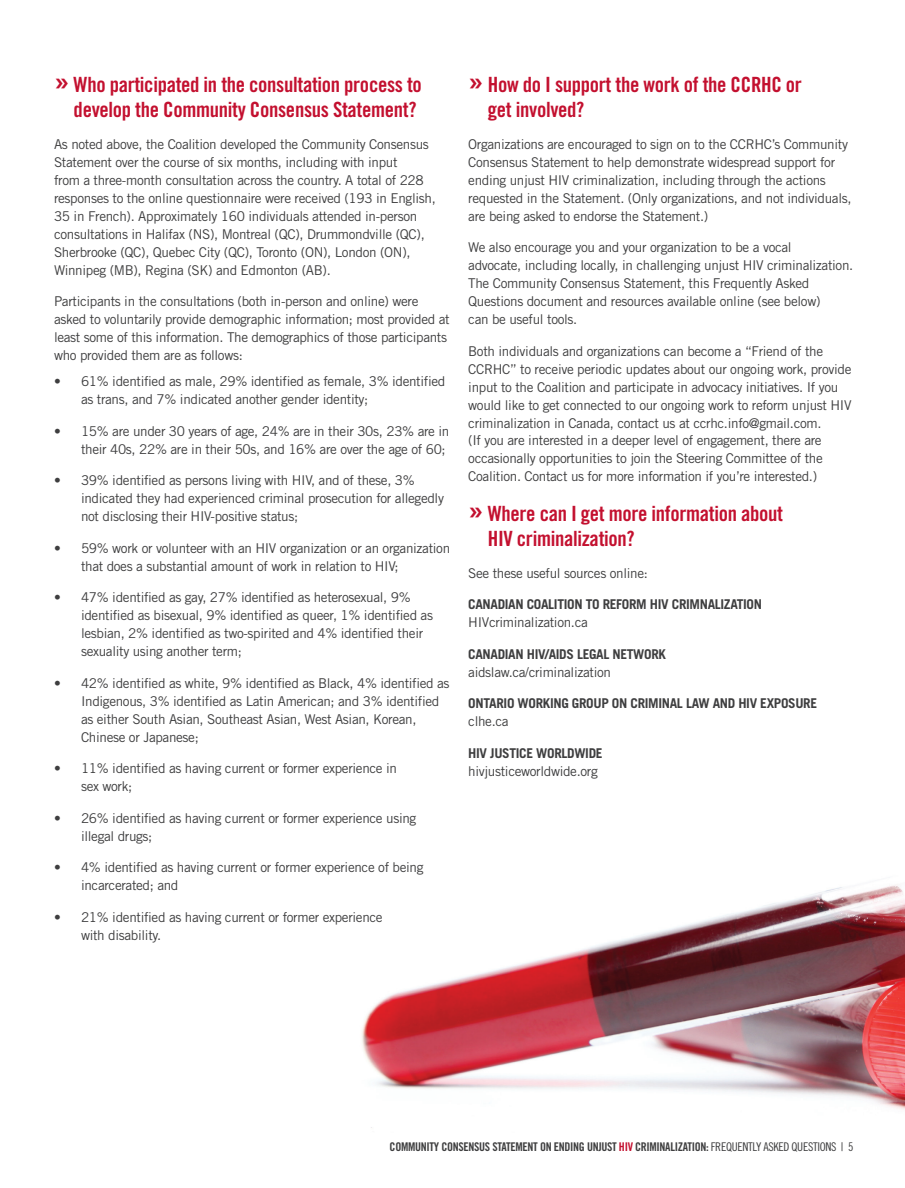
<style>
.page{position:relative;width:905px;height:1188px;background:#fff}
.page>*{position:absolute;margin:0;border:0;box-sizing:border-box;transform-origin:0 0}
.t1{font:21px/25.5px "Trade Gothic Bold Cond Twenty";letter-spacing:-.015em;color:#c3102f}
.t2{font:13.5px/18px "Trade Gothic";letter-spacing:-.025em;color:#3e3e3f}
.t3{font:700 13.5px "Trade Gothic";letter-spacing:-.025em;color:#3e3e3f}
.t4{font:12px "Trade Gothic Bold Cond Twenty";letter-spacing:-.025em;color:#3e3e3f}
.s1{font-size:31.5px}
.s2{color:#c3102f}
.s3{font-family:"Trade Gothic Cond Eighteen"}
</style>
<div class="page">
<img style="left:362px;top:885px;width:542px;height:243px">
<h1 class="t1" style="left:54px;top:71px;width:369px;text-align:right"><span class="s1">»</span> Who participated in the consultation process to develop the Community Consensus Statement?</h1>
<p class="t2" style="left:54px;top:135px;width:383px">As noted above, the Coalition developed the Community Consensus Statement over the course of six months, including with input<br>from a three-month consultation across the country. A total of 228 responses to the online questionnaire were received (193 in English, 35 in French). Approximately 160 individuals attended in-person consultations in Halifax (NS), Montreal (QC), Drummondville (QC), Sherbrooke (QC), Quebec City (QC), Toronto (ON), London (ON), Winnipeg (MB), Regina (SK) and Edmonton (AB).</p>
<p class="t2" style="left:54px;top:292px;width:397px">Participants in the consultations (both in-person and online) were asked to voluntarily provide demographic information; most provided at least some of this information. The demographics of those participants who provided them are as follows:</p>
<p class="t2" style="left:81px;top:372px;width:366px;text-indent:-27px">• 61% identified as male, 29% identified as female, 3% identified as trans, and 7% indicated another gender identity;</p>
<p class="t2" style="left:54px;top:422px;width:397px;text-align:right">• 15% are under 30 years of age, 24% are in their 30s, 23% are in their 40s, 22% are in their 50s, and 16% are over the age of 60;</p>
<p class="t2" style="left:81px;top:471px;width:364px;text-indent:-27px">• 39% identified as persons living with HIV, and of these, 3% indicated they had experienced criminal prosecution for allegedly not disclosing their HIV-positive status;</p>
<p class="t2" style="left:81px;top:539px;width:370px;text-indent:-27px">• 59% work or volunteer with an HIV organization or an organization that does a substantial amount of work in relation to HIV;</p>
<p class="t2" style="left:81px;top:588px;width:353px;text-indent:-27px">• 47% identified as gay, 27% identified as heterosexual, 9% identified as bisexual, 9% identified as queer, 1% identified as lesbian, 2% identified as two-spirited and 4% identified their sexuality using another term;</p>
<p class="t2" style="left:81px;top:674px;width:370px;text-indent:-27px">• 42% identified as white, 9% identified as Black, 4% identified as Indigenous, 3% identified as Latin American; and 3% identified as either South Asian, Southeast Asian, West Asian, Korean, Chinese or Japanese;</p>
<p class="t2" style="left:81px;top:759px;width:317px;text-indent:-27px">• 11% identified as having current or former experience in sex work;</p>
<p class="t2" style="left:81px;top:809px;width:337px;text-indent:-27px">• 26% identified as having current or former experience using illegal drugs;</p>
<p class="t2" style="left:81px;top:858px;width:344px;text-indent:-27px">• 4% identified as having current or former experience of being incarcerated; and</p>
<p class="t2" style="left:81px;top:908px;width:303px;text-indent:-27px">• 21% identified as having current or former experience with disability.</p>
<h1 class="t1" style="left:488px;top:71px;width:315px;text-indent:-20px"><span class="s1">»</span> How do I support the work of the CCRHC or get involved?</h1>
<p class="t2" style="left:468px;top:135px;width:385px">Organizations are encouraged to sign on to the CCRHC’s Community Consensus Statement to help demonstrate widespread support for ending unjust HIV criminalization, including through the actions requested in the Statement. (Only organizations, and not individuals, are being asked to endorse the Statement.)</p>
<p class="t2" style="left:468px;top:238px;width:386px">We also encourage you and your organization to be a vocal<br>advocate, including locally, in challenging unjust HIV criminalization.<br>The Community Consensus Statement, this Frequently Asked Questions document and resources available online (see below)<br>can be useful tools.</p>
<p class="t2" style="left:468px;top:342px;width:385px">Both individuals and organizations can become a “Friend of the CCRHC” to receive periodic updates about our ongoing work, provide input to the Coalition and participate in advocacy initiatives. If you would like to get connected to our ongoing work to reform unjust HIV criminalization in Canada, contact us at ccrhc.info@gmail.com.<br>(If you are interested in a deeper level of engagement, there are occasionally opportunities to join the Steering Committee of the Coalition. Contact us for more information if you’re interested.)</p>
<h1 class="t1" style="left:488px;top:500px;width:296px;text-indent:-20px"><span class="s1">»</span> Where can I get more information about<br>HIV criminalization?</h1>
<p class="t2" style="left:468px;top:564px;width:181px">See these useful sources online:</p>
<p class="t3" style="left:468px;top:596px;width:295px">CANADIAN COALITION TO REFORM HIV CRIMNALIZATION</p>
<p class="t2" style="left:468px;top:613px;width:121px">HIVcriminalization.ca</p>
<p class="t3" style="left:468px;top:645px;width:199px">CANADIAN HIV/AIDS LEGAL NETWORK</p>
<p class="t2" style="left:468px;top:663px;width:144px">aidslaw.ca/criminalization</p>
<p class="t3" style="left:468px;top:695px;width:350px">ONTARIO WORKING GROUP ON CRIMINAL LAW AND HIV EXPOSURE</p>
<p class="t2" style="left:468px;top:712px;width:42px">clhe.ca</p>
<p class="t3" style="left:468px;top:744px;width:136px">HIV JUSTICE WORLDWIDE</p>
<p class="t2" style="left:468px;top:762px;width:131px">hivjusticeworldwide.org</p>
<p class="t4" style="left:389px;top:1139px;width:465px">COMMUNITY CONSENSUS STATEMENT ON ENDING UNJUST <span class="s2">HIV</span> CRIMINALIZATION: <span class="s3">FREQUENTLY ASKED QUESTIONS | 5</span></p>
</div>
